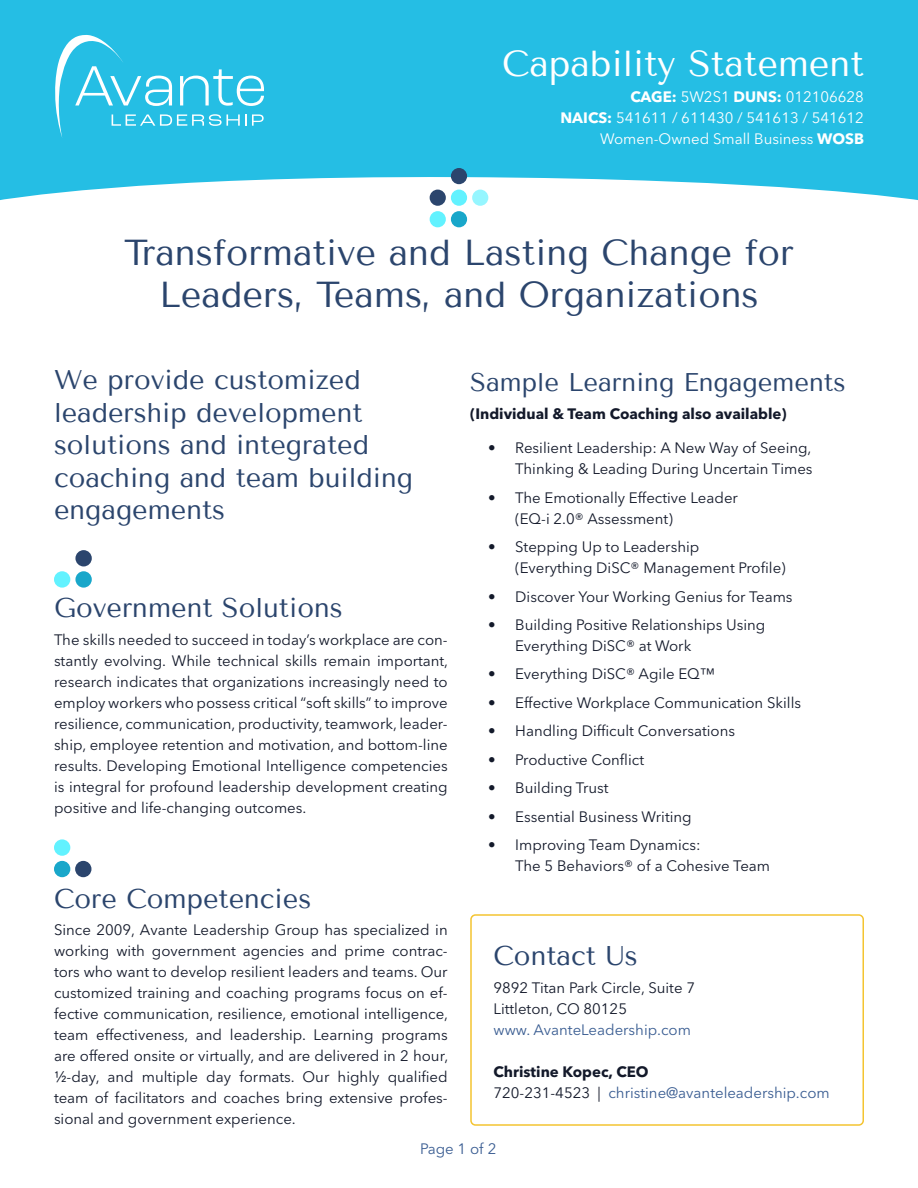
<style>
.page{position:relative;width:918px;height:1188px;background:#fff}
.page>*{position:absolute;margin:0;border:0;box-sizing:border-box;transform-origin:0 0}
.t1{font:36px/42px "Tenor Sans";color:#2b456d;text-align:center}
.t2{font:36px "Tenor Sans";color:#fff}
.t3{font:27px/32.4px "Tenor Sans";color:#2b456d}
.t4{font:25.5px "Tenor Sans";color:#2b456d}
.t5{font:15px/21px "Avenir Next LT Pro";color:#13192a}
.t6{font:15px/21px "Avenir Next LT Pro";color:#3a5d92}
.t7{font:15px/21px "Avenir Next LT Pro";color:#fff;text-align:right}
.t8{font:700 15px "Avenir Next LT Pro";color:#13192a}
.s1{font-weight:700}
.s2{font-weight:700;color:#13192a}
.s3{color:#13192a}
</style>
<div class="page">
<div style="left:75px;top:861px;width:16px;height:16px;background:#2b456d;border-radius:50%"></div>
<div style="left:54px;top:861px;width:16px;height:16px;background:#19a7ca;border-radius:50%"></div>
<div style="left:54px;top:839px;width:16px;height:17px;background:#62f2ff;border-radius:50%"></div>
<div style="left:75px;top:550px;width:17px;height:16px;background:#2b456d;border-radius:50%"></div>
<div style="left:75px;top:571px;width:17px;height:17px;background:#19a7ca;border-radius:50%"></div>
<div style="left:54px;top:571px;width:16px;height:17px;background:#62f2ff;border-radius:50%"></div>
<svg style="left:0;top:0;width:918px;height:200px;background:#38c3e6"></svg>
<svg style="left:54px;top:35px;width:210px;height:103px;background:#3dc5e6"></svg>
<div style="left:472px;top:190px;width:16px;height:16px;background:#96f6ff;border-radius:50%"></div>
<div style="left:430px;top:190px;width:16px;height:16px;background:#2b456d;border-radius:50%"></div>
<div style="left:430px;top:211px;width:16px;height:16px;background:#62f2ff;border-radius:50%"></div>
<div style="left:451px;top:190px;width:16px;height:16px;background:#62f2ff;border-radius:50%"></div>
<div style="left:451px;top:168px;width:16px;height:16px;background:#2b456d;border-radius:50%"></div>
<div style="left:451px;top:211px;width:16px;height:16px;background:#19a7ca;border-radius:50%"></div>
<div style="left:470px;top:914px;width:394px;height:212px;border:2px solid #f4c431;border-radius:4px"></div>
<h1 class="t2" style="left:502px;top:43px;width:363px">Capability Statement</h1>
<p class="t7" style="left:560px;top:86px;width:305px"><span class="s1">CAGE:</span> 5W2S1 <span class="s1">DUNS:</span> 012106628<br><span class="s1">NAICS:</span> 541611 / 611430 / 541613 / 541612<br>Women-Owned Small Business <span class="s1">WOSB</span></p>
<h1 class="t1" style="left:124px;top:232px;width:671px">Transformative and Lasting Change for<br>Leaders, Teams, and Organizations</h1>
<h2 class="t3" style="left:54px;top:364px;width:361px">We provide customized leadership development solutions and integrated coaching and team building engagements</h2>
<h2 class="t3" style="left:54px;top:592px;width:290px">Government Solutions</h2>
<p class="t5" style="left:54px;top:629px;width:396px;text-align:justify">The skills needed to succeed in today’s workplace are con&shy;stantly evolving. While technical skills remain important, research indicates that organizations increasingly need to employ workers who possess critical “soft skills” to improve resilience, communication, productivity, teamwork, leader&shy;ship, employee retention and motivation, and bottom-line results. Developing Emotional Intelligence competencies is integral for profound leadership development creating positive and life-changing outcomes.</p>
<h2 class="t3" style="left:54px;top:882px;width:259px">Core Competencies</h2>
<p class="t5" style="left:54px;top:919px;width:396px;text-align:justify">Since 2009, Avante Leadership Group has specialized in working with government agencies and prime contrac&shy;tors who want to develop resilient leaders and teams. Our customized training and coaching programs focus on ef&shy;fective communication, resilience, emotional intelligence, team effectiveness, and leadership. Learning programs are offered onsite or virtually, and are delivered in 2 hour, ½-day, and multiple day formats. Our highly qualified team of facilitators and coaches bring extensive profes&shy;sional and government experience.</p>
<h3 class="t4" style="left:470px;top:367px;width:377px">Sample Learning Engagements</h3>
<p class="t8" style="left:470px;top:404px;width:318px">(Individual &amp; Team Coaching also available)</p>
<p class="t5" style="left:488px;top:437px;width:326px;text-align:right">• Resilient Leadership: A New Way of Seeing,<br>Thinking &amp; Leading During Uncertain Times</p>
<p class="t5" style="left:515px;top:487px;width:224px;text-indent:-27px">• The Emotionally Effective Leader (EQ-i 2.0® Assessment)</p>
<p class="t5" style="left:515px;top:536px;width:272px;text-indent:-27px">• Stepping Up to Leadership<br>(Everything DiSC® Management Profile)</p>
<p class="t5" style="left:488px;top:586px;width:306px">• Discover Your Working Genius for Teams</p>
<p class="t5" style="left:515px;top:614px;width:252px;text-indent:-27px">• Building Positive Relationships Using<br>Everything DiSC® at Work</p>
<p class="t5" style="left:488px;top:664px;width:228px">• Everything DiSC® Agile EQ™</p>
<p class="t5" style="left:488px;top:692px;width:314px">• Effective Workplace Communication Skills</p>
<p class="t5" style="left:488px;top:721px;width:248px">• Handling Difficult Conversations</p>
<p class="t5" style="left:488px;top:749px;width:157px">• Productive Conflict</p>
<p class="t5" style="left:488px;top:778px;width:122px">• Building Trust</p>
<p class="t5" style="left:488px;top:806px;width:205px">• Essential Business Writing</p>
<p class="t5" style="left:515px;top:835px;width:256px;text-indent:-27px">• Improving Team Dynamics:<br>The 5 Behaviors® of a Cohesive Team</p>
<h2 class="t3" style="left:494px;top:940px;width:146px">Contact Us</h2>
<p class="t5" style="left:494px;top:977px;width:203px">9892 Titan Park Circle, Suite 7<br>Littleton, CO 80125</p>
<p class="t6" style="left:494px;top:1019px;width:199px">www. AvanteLeadership.com</p>
<p class="t6" style="left:494px;top:1061px;width:338px"><span class="s2">Christine Kopec, CEO<br></span><span class="s3">720-231-4523 |</span> christine@avanteleadership.com</p>
<p class="t6" style="left:420px;top:1139px;width:78px">Page 1 of 2</p>
</div>
